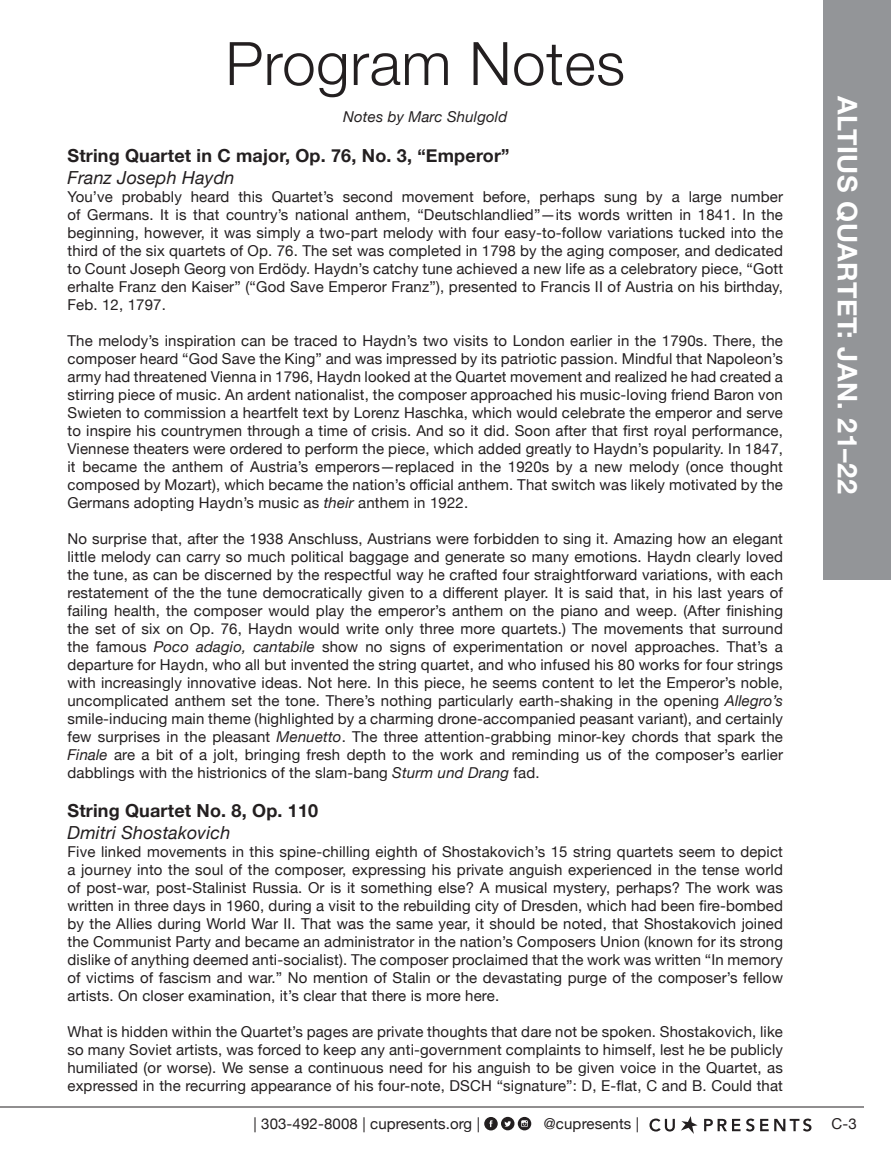
<style>
.page{position:relative;width:891px;height:1161px;background:#fff}
.page>*{position:absolute;margin:0;border:0;box-sizing:border-box;transform-origin:0 0}
.Inside_Headers_H2{font:300 60px "Helvetica Neue";letter-spacing:.01em;color:#231f20}
.t1{font:700 27px "Helvetica Neue";letter-spacing:.02em;color:#fff}
.t2{font:700 18px "Helvetica Neue";letter-spacing:.01em;color:#231f20}
.t3{font:italic 18px "Helvetica Neue";letter-spacing:.01em;color:#231f20}
.t4{font:15px/18px "Helvetica Neue";letter-spacing:.01em;color:#231f20;text-align:justify}
.t5{font:italic 15px "Helvetica Neue";letter-spacing:.01em;color:#231f20}
.s1{font-style:italic}
.s2{color:#fff}
</style>
<div class="page">
<svg style="left:649px;top:1119px;width:26px;height:13px"></svg>
<svg style="left:704px;top:1119px;width:50px;height:13px"></svg>
<svg style="left:760px;top:1119px;width:51px;height:13px"></svg>
<svg style="left:681px;top:1116px;width:17px;height:18px"></svg>
<div style="left:484px;top:1117px;width:14px;height:13px;background:#231f20;border-radius:50%"></div>
<svg style="left:489px;top:1120px;width:4px;height:7px"></svg>
<div style="left:501px;top:1117px;width:14px;height:13px;background:#231f20;border-radius:50%"></div>
<svg style="left:504px;top:1121px;width:7px;height:6px"></svg>
<div style="left:518px;top:1117px;width:13px;height:13px;background:#231f20;border-radius:50%"></div>
<svg style="left:521px;top:1120px;width:7px;height:7px"></svg>
<div style="left:824px;top:0;width:67px;height:580px;background:#939598"></div>
<hr style="left:0;top:1107px;width:864px;height:1px;background:#231f20">
<p class="Inside_Headers_H2" style="left:225px;top:15px;width:401px">Program Notes</p>
<p class="t5" style="left:343px;top:106px;width:165px">Notes by Marc Shulgold</p>
<p class="t2" style="left:68px;top:141px;width:444px">String Quartet in C major, Op. 76, No. 3, “Emperor”</p>
<p class="t3" style="left:68px;top:164px;width:169px">Franz Joseph Haydn</p>
<p class="t4" style="left:68px;top:188px;width:717px">You’ve probably heard this Quartet’s second movement before, perhaps sung by a large number of Germans. It is that country’s national anthem, “Deutschlandlied”—its words written in 1841. In the beginning, however, it was simply a two-part melody with four easy-to-follow variations tucked into the third of the six quartets of Op. 76. The set was completed in 1798 by the aging composer, and dedicated to Count Joseph Georg von Erdödy. Haydn’s catchy tune achieved a new life as a celebratory piece, “Gott erhalte Franz den Kaiser” (“God Save Emperor Franz”), presented to Francis II of Austria on his birthday, Feb. 12, 1797.</p>
<p class="t4" style="left:68px;top:332px;width:717px">The melody’s inspiration can be traced to Haydn’s two visits to London earlier in the 1790s. There, the composer heard “God Save the King” and was impressed by its patriotic passion. Mindful that Napoleon’s army had threatened Vienna in 1796, Haydn looked at the Quartet movement and realized he had created a stirring piece of music. An ardent nationalist, the composer approached his music-loving friend Baron von Swieten to commission a heartfelt text by Lorenz Haschka, which would celebrate the emperor and serve to inspire his countrymen through a time of crisis. And so it did. Soon after that first royal performance, Viennese theaters were ordered to perform the piece, which added greatly to Haydn’s popularity. In 1847, it became the anthem of Austria’s emperors—replaced in the 1920s by a new melody (once thought composed by Mozart), which became the nation’s official anthem. That switch was likely motivated by the Germans adopting Haydn’s music as <span class="s1">their</span> anthem in 1922.</p>
<p class="t4" style="left:68px;top:530px;width:717px">No surprise that, after the 1938 Anschluss, Austrians were forbidden to sing it. Amazing how an elegant little melody can carry so much political baggage and generate so many emotions. Haydn clearly loved the tune, as can be discerned by the respectful way he crafted four straightforward variations, with each restatement of the the tune democratically given to a different player. It is said that, in his last years of failing health, the composer would play the emperor’s anthem on the piano and weep. (After finishing the set of six on Op. 76, Haydn would write only three more quartets.) The movements that surround the famous <span class="s1">Poco adagio, cantabile</span> show no signs of experimentation or novel approaches. That’s a departure for Haydn, who all but invented the string quartet, and who infused his 80 works for four strings with increasingly innovative ideas. Not here. In this piece, he seems content to let the Emperor’s noble, uncomplicated anthem set the tone. There’s nothing particularly earth-shaking in the opening <span class="s1">Allegro’s </span>smile-inducing main theme (highlighted by a charming drone-accompanied peasant variant), and certainly few surprises in the pleasant <span class="s1">Menuetto</span>. The three attention-grabbing minor-key chords that spark the <span class="s1">Finale</span> are a bit of a jolt, bringing fresh depth to the work and reminding us of the composer’s earlier dabblings with the histrionics of the slam-bang <span class="s1">Sturm und Drang</span> fad.</p>
<p class="t2" style="left:68px;top:797px;width:252px">String Quartet No. 8, Op. 110</p>
<p class="t3" style="left:68px;top:819px;width:164px">Dmitri Shostakovich</p>
<p class="t4" style="left:68px;top:843px;width:717px">Five linked movements in this spine-chilling eighth of Shostakovich’s 15 string quartets seem to depict a journey into the soul of the composer, expressing his private anguish experienced in the tense world of post-war, post-Stalinist Russia. Or is it something else? A musical mystery, perhaps? The work was written in three days in 1960, during a visit to the rebuilding city of Dresden, which had been fire-bombed by the Allies during World War II. That was the same year, it should be noted, that Shostakovich joined the Communist Party and became an administrator in the nation’s Composers Union (known for its strong dislike of anything deemed anti-socialist). The composer proclaimed that the work was written “In memory of victims of fascism and war.” No mention of Stalin or the devastating purge of the composer’s fellow artists. On closer examination, it’s clear that there is more here.</p>
<p class="t4" style="left:68px;top:1023px;width:717px">What is hidden within the Quartet’s pages are private thoughts that dare not be spoken. Shostakovich, like so many Soviet artists, was forced to keep any anti-government complaints to himself, lest he be publicly humiliated (or worse). We sense a continuous need for his anguish to be given voice in the Quartet, as expressed in the recurring appearance of his four-note, DSCH “signature”: D, E-flat, C and B. Could that</p>
<h2 class="t1" style="left:868px;top:96px;width:400px;rotate:90deg">ALTIUS QUARTET: JAN. 21–22</h2>
<p class="t4" style="left:253px;top:1116px;width:387px">| 303-492-8008 | cupresents.org | <span class="s2">Get Soci</span>@cupresents |</p>
<p class="t4" style="left:832px;top:1116px;width:27px">C-3</p>
</div>
